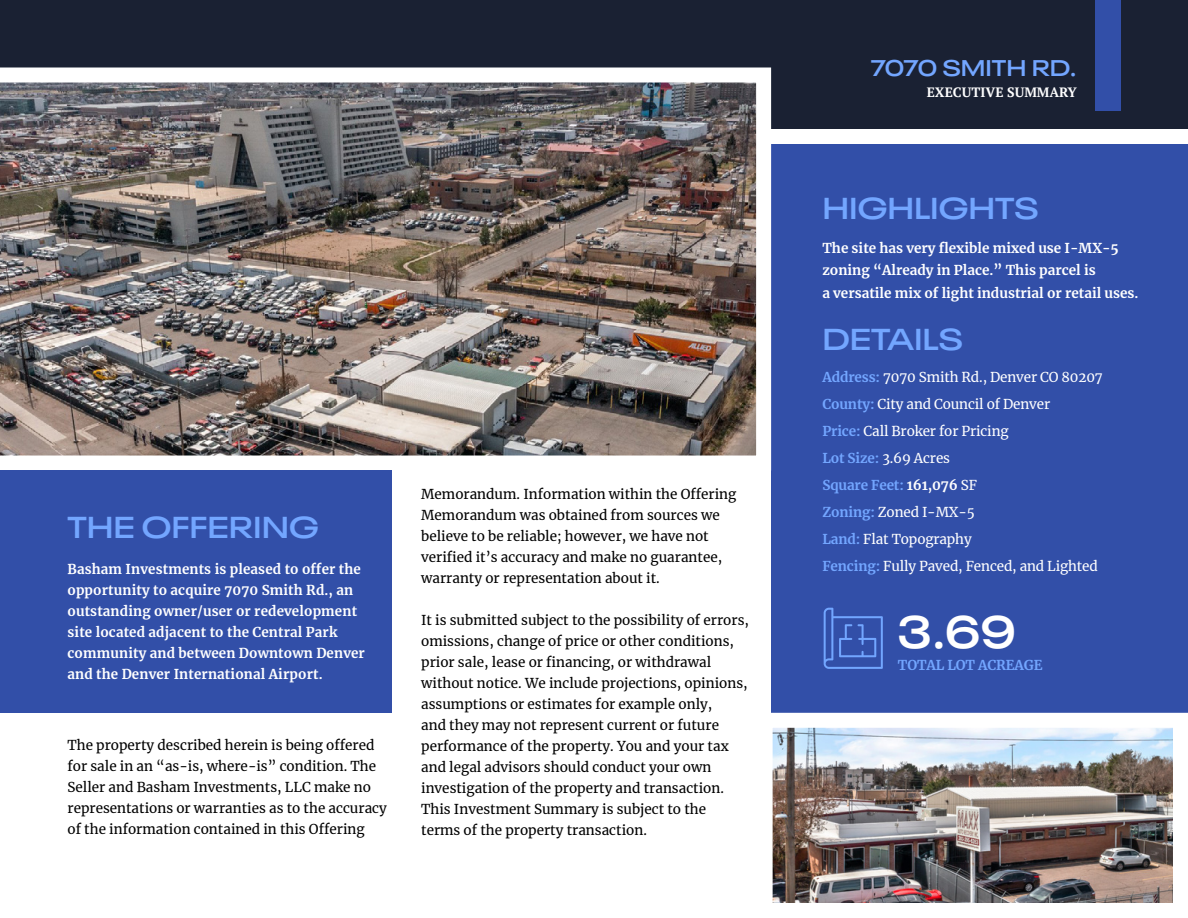
<style>
.page{position:relative;width:1188px;height:918px;background:#fff}
.page>*{position:absolute;margin:0;border:0;box-sizing:border-box;transform-origin:0 0}
.t1{font:600 expanded 45px "Neue Plak";color:#fff}
.t2{font:600 expanded 30px "Neue Plak";color:#73a6ff}
.t3{font:600 expanded 22.5px "Neue Plak";color:#73a6ff}
.t4{font:13.5px/21px "Merriweather";color:#000}
.t5{font:700 13.5px/21px "Merriweather";letter-spacing:.01em;color:#fff}
.t6{font:13.5px/27px "Merriweather";letter-spacing:-.01em;color:#fff}
.t7{font:700 13.5px "PT Serif";color:#fff}
.t8{font:700 13.5px "Merriweather";letter-spacing:-.01em;color:#73a6ff}
.s1{font-weight:700;color:#73a6ff}
.s2{font-weight:700}
</style>
<div class="page">
<div style="left:0;top:0;width:1188px;height:129px;background:#1a2133"></div>
<div style="left:1095px;top:0;width:25px;height:111px;background:#324fa8"></div>
<div style="left:771px;top:145px;width:417px;height:587px;background:#324fa8"></div>
<img style="left:0;top:68px;width:771px;height:403px">
<div style="left:0;top:471px;width:392px;height:242px;background:#324fa8"></div>
<img style="left:774px;top:729px;width:398px;height:173px">
<div style="left:758px;top:713px;width:430px;height:205px;border:15px solid #fff"></div>
<svg style="left:824px;top:608px;width:59px;height:61px"></svg>
<h2 class="t2" style="left:68px;top:502px;width:253px">THE OFFERING</h2>
<p class="t5" style="left:68px;top:558px;width:299px">Basham Investments is pleased to offer the opportunity to acquire 7070 Smith Rd., an outstanding owner/user or redevelopment site located adjacent to the Central Park community and between Downtown Denver and the Denver International Airport.</p>
<p class="t4" style="left:67px;top:734px;width:321px">The property described herein is being offered for sale in an “as-is, where-is” condition. The Seller and Basham Investments, LLC make no representations or warranties as to the accuracy of the information contained in this Offering</p>
<p class="t4" style="left:421px;top:483px;width:317px">Memorandum. Information within the Offering Memorandum was obtained from sources we believe to be reliable; however, we have not verified it’s accuracy and make no guarantee, warranty or representation about it.</p>
<p class="t4" style="left:421px;top:609px;width:329px">It is submitted subject to the possibility of errors, omissions, change of price or other conditions, prior sale, lease or financing, or withdrawal without notice. We include projections, opinions, assumptions or estimates for example only,<br>and they may not represent current or future performance of the property. You and your tax and legal advisors should conduct your own investigation of the property and transaction.<br>This Investment Summary is subject to the<br>terms of the property transaction.</p>
<h3 class="t3" style="left:871px;top:50px;width:207px">7070 SMITH RD.</h3>
<p class="t7" style="left:927px;top:83px;width:152px">EXECUTIVE SUMMARY</p>
<h2 class="t2" style="left:822px;top:184px;width:218px">HIGHLIGHTS</h2>
<p class="t5" style="left:822px;top:236px;width:318px;line-height:22.5px">The site has very flexible mixed use I-MX-5 zoning “Already in Place.” This parcel is<br>a versatile mix of light industrial or retail uses.</p>
<h2 class="t2" style="left:822px;top:314px;width:142px">DETAILS</h2>
<p class="t6" style="left:822px;top:363px;width:282px"><span class="s1">Address:</span> 7070 Smith Rd., Denver CO 80207<br><span class="s1">County:</span> City and Council of Denver<br><span class="s1">Price:</span> Call Broker for Pricing<br><span class="s1">Lot Size:</span> 3.69 Acres<br><span class="s1">Square Feet:</span> <span class="s2">161,076</span> SF<br><span class="s1">Zoning:</span> Zoned I-MX-5<br><span class="s1">Land:</span> Flat Topography<br><span class="s1">Fencing:</span> Fully Paved, Fenced, and Lighted</p>
<h1 class="t1" style="left:898px;top:595px;width:120px">3.69</h1>
<p class="t8" style="left:898px;top:656px;width:146px">TOTAL LOT ACREAGE</p>
</div>
